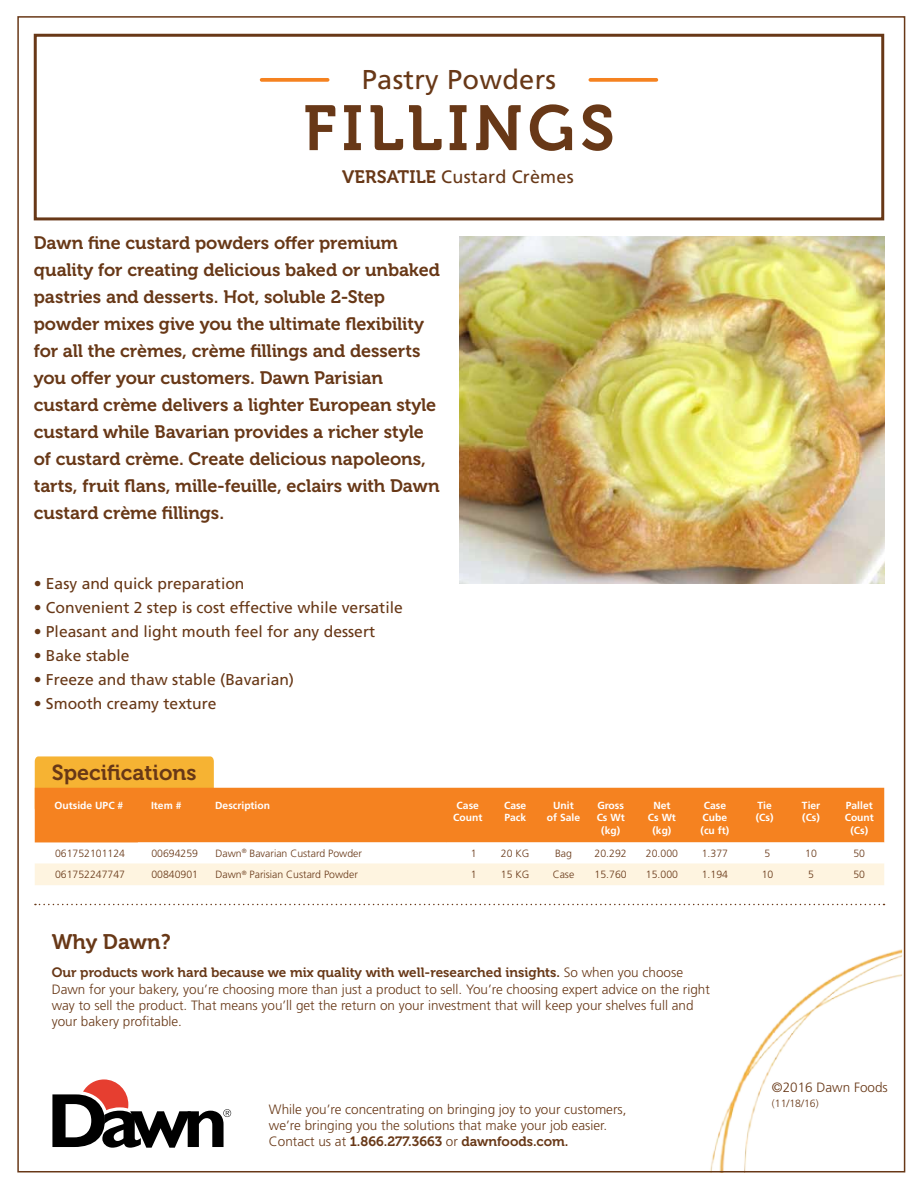
<style>
.page{position:relative;width:918px;height:1188px;background:#fff}
.page>*{position:absolute;margin:0;border:0;box-sizing:border-box;transform-origin:0 0}
.t1{font:63.3px "Museo 700";letter-spacing:.08em;color:#683817}
.t2{font:27.3px "Frutiger";letter-spacing:.01em;color:#683817}
.t3{font:21.6px "Museo 700";color:#683817}
.t4{font:21px "Museo 700";color:#683817}
.t5{font:18px/27px "Museo 700";letter-spacing:-.005em;color:#683817}
.t6{font:18px "Frutiger";letter-spacing:.01em;color:#683817}
.t7{font:15.6px "Frutiger";color:#683817}
.t8{font:300 13.5px/16.2px "Frutiger";color:#683817}
.t9{font:13.5px "Museo 700";color:#683817}
.t10{font:300 10.5px "Frutiger";color:#683817}
.t11{font:700 10.35px/12.3px "Frutiger";color:#fff;text-align:center}
.s1{font-family:"Museo 700"}
.s2{font-family:"Frutiger";font-weight:300}
</style>
<div class="page">
<svg style="left:35px;top:904px;width:850px;height:1px"></svg>
<div style="left:35px;top:756px;width:179px;height:32px;background:#f6b333"></div>
<div style="left:35px;top:788px;width:849px;height:54px;background:#f58220"></div>
<svg style="left:35px;top:842px;width:849px;height:43px"></svg>
<svg style="left:590px;top:78px;width:66px;height:4px"></svg>
<div style="left:34px;top:34px;width:850px;height:186px;border:3px solid #683817"></div>
<svg style="left:262px;top:78px;width:66px;height:4px"></svg>
<svg style="left:52px;top:1079px;width:179px;height:69px"></svg>
<img style="left:700px;top:949px;width:202px;height:224px">
<img style="left:459px;top:237px;width:425px;height:346px">
<h2 class="t2" style="left:362px;top:64px;width:196px">Pastry Powders</h2>
<h1 class="t1" style="left:303px;top:93px;width:313px">FILLINGS</h1>
<p class="t6" style="left:342px;top:167px;width:233px"><span class="s1">VERSATILE</span> Custard Crèmes</p>
<p class="t5" style="left:34px;top:230px;width:408px">Dawn fine custard powders offer premium quality for creating delicious baked or unbaked pastries and desserts. Hot, soluble 2-Step powder mixes give you the ultimate flexibility for all the crèmes, crème fillings and desserts you offer your customers. Dawn Parisian custard crème delivers a lighter European style custard while Bavarian provides a richer style of custard crème. Create delicious napoleons, tarts, fruit flans, mille-feuille, eclairs with Dawn custard crème fillings.</p>
<p class="t7" style="left:34px;top:574px;width:212px">• Easy and quick preparation</p>
<p class="t7" style="left:34px;top:598px;width:371px">• Convenient 2 step is cost effective while versatile</p>
<p class="t7" style="left:34px;top:622px;width:343px">• Pleasant and light mouth feel for any dessert</p>
<p class="t7" style="left:34px;top:646px;width:97px">• Bake stable</p>
<p class="t7" style="left:34px;top:670px;width:262px">• Freeze and thaw stable (Bavarian)</p>
<p class="t7" style="left:34px;top:694px;width:184px">• Smooth creamy texture</p>
<p class="t3" style="left:52px;top:760px;width:146px">Specifications</p>
<p class="t11" style="left:55px;top:799px;width:70px">Outside UPC #</p>
<p class="t11" style="left:151px;top:799px;width:32px">Item #</p>
<p class="t11" style="left:215px;top:799px;width:56px">Description</p>
<p class="t11" style="left:453px;top:799px;width:31px">Case<br>Count</p>
<p class="t11" style="left:504px;top:799px;width:24px;text-align:left">Case<br>Pack</p>
<p class="t11" style="left:547px;top:799px;width:35px">Unit of Sale</p>
<p class="t11" style="left:597px;top:799px;width:30px">Gross<br>Cs Wt (kg)</p>
<p class="t11" style="left:648px;top:799px;width:30px">Net<br>Cs Wt (kg)</p>
<p class="t11" style="left:701px;top:799px;width:30px">Case<br>Cube (cu ft)</p>
<p class="t11" style="left:756px;top:799px;width:19px;text-align:left">Tie (Cs)</p>
<p class="t11" style="left:802px;top:799px;width:20px;text-align:left">Tier (Cs)</p>
<p class="t11" style="left:845px;top:799px;width:31px">Pallet<br>Count (Cs)</p>
<p class="t10" style="left:55px;top:847px;width:72px">061752101124</p>
<p class="t10" style="left:151px;top:847px;width:48px">00694259</p>
<p class="t10" style="left:215px;top:847px;width:148px">Dawn<sup>®</sup> Bavarian Custard Powder</p>
<p class="t10" style="left:471px;top:847px;width:7px">1</p>
<p class="t10" style="left:501px;top:847px;width:30px">20 KG</p>
<p class="t10" style="left:555px;top:847px;width:18px">Bag</p>
<p class="t10" style="left:595px;top:847px;width:34px">20.292</p>
<p class="t10" style="left:646px;top:847px;width:34px">20.000</p>
<p class="t10" style="left:702px;top:847px;width:28px">1.377</p>
<p class="t10" style="left:765px;top:847px;width:7px">5</p>
<p class="t10" style="left:805px;top:847px;width:13px">10</p>
<p class="t10" style="left:853px;top:847px;width:13px">50</p>
<p class="t10" style="left:55px;top:869px;width:72px">061752247747</p>
<p class="t10" style="left:151px;top:869px;width:48px">00840901</p>
<p class="t10" style="left:215px;top:869px;width:144px">Dawn<sup>®</sup> Parisian Custard Powder</p>
<p class="t10" style="left:471px;top:869px;width:7px">1</p>
<p class="t10" style="left:501px;top:869px;width:30px">15 KG</p>
<p class="t10" style="left:553px;top:869px;width:23px">Case</p>
<p class="t10" style="left:595px;top:869px;width:34px">15.760</p>
<p class="t10" style="left:646px;top:869px;width:34px">15.000</p>
<p class="t10" style="left:702px;top:869px;width:28px">1.194</p>
<p class="t10" style="left:762px;top:869px;width:13px">10</p>
<p class="t10" style="left:808px;top:869px;width:7px">5</p>
<p class="t10" style="left:853px;top:869px;width:13px">50</p>
<p class="t4" style="left:52px;top:930px;width:120px">Why Dawn?</p>
<p class="t9" style="left:52px;top:965px;width:633px">Our products work hard because we mix quality with well-researched insights. <span class="s2">So when you choose</span></p>
<p class="t8" style="left:52px;top:981px;width:660px">Dawn for your bakery, you’re choosing more than just a product to sell. You’re choosing expert advice on the right way to sell the product. That means you’ll get the return on your investment that will keep your shelves full and your bakery profitable.</p>
<p class="t8" style="left:269px;top:1101px;width:359px">While you’re concentrating on bringing joy to your customers, we’re bringing you the solutions that make your job easier.</p>
<p class="t9" style="left:269px;top:1134px;width:301px"><span class="s2">Contact us at</span> 1.866.277.3663 <span class="s2">or</span> dawnfoods.com.</p>
<p class="t8" style="left:772px;top:1079px;width:117px">©2016 Dawn Foods</p>
<p class="t10" style="left:772px;top:1097px;width:48px">(11/18/16)</p>
</div>
